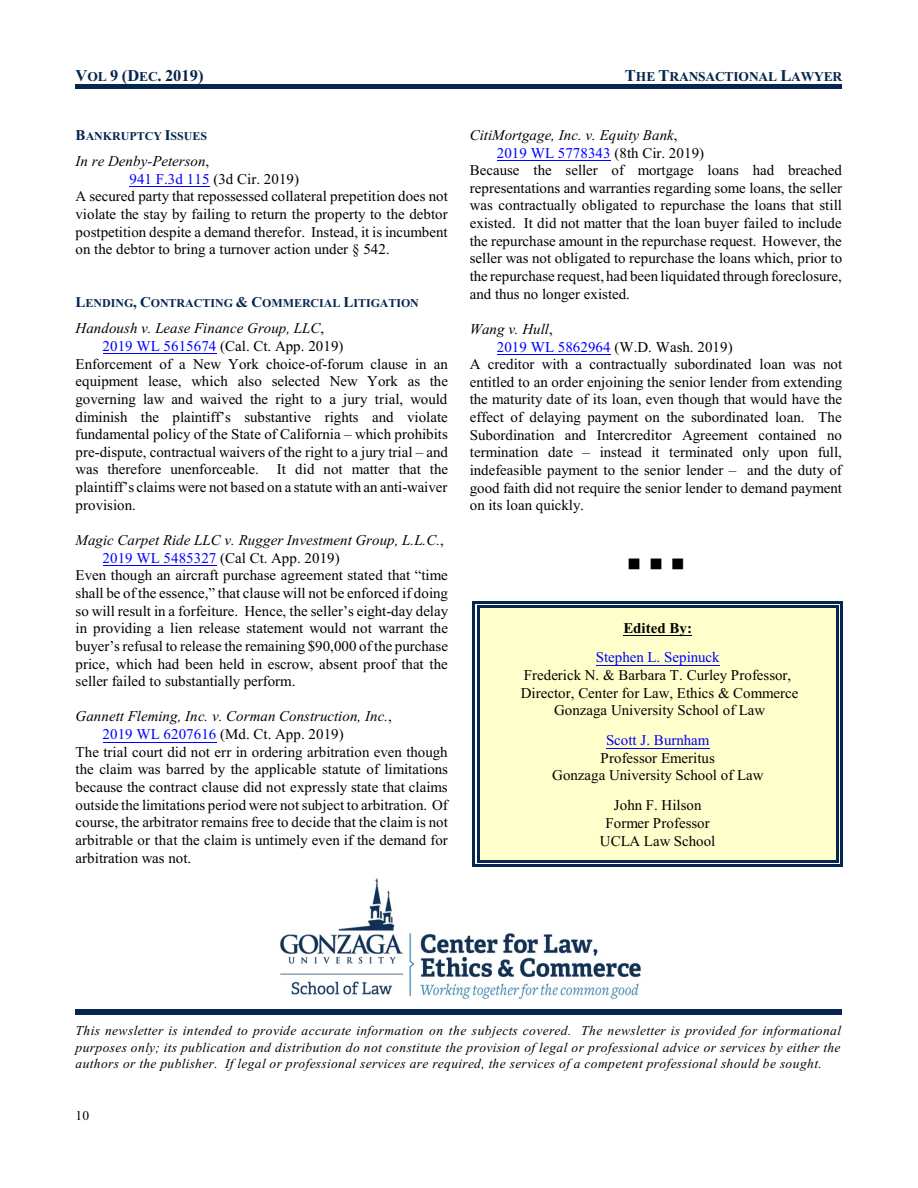
<style>
.page{position:relative;width:918px;height:1188px;background:#fff}
.page>*{position:absolute;margin:0;border:0;box-sizing:border-box;transform-origin:0 0}
.t1{font:700 16.5px "Times New Roman";color:#05264f}
.t2{font:15px/17.7px "Times New Roman";color:#000;text-align:center}
.t3{font:italic 15px "Times New Roman";color:#000}
.t4{font:15px "Times New Roman";color:#00f}
.t5{font:700 15px "Times New Roman";color:#000}
.t6{font:italic 13.5px/16.8px "Times New Roman";letter-spacing:.025em;color:#000;text-align:justify}
.t7{font:700 13.5px "Times New Roman";letter-spacing:-.015em;color:#05264f}
.t8{font:13.5px "Times New Roman";color:#000}
.t9{font:700 12px "Times New Roman";color:#05264f}
.s1{font-size:13.5px}
.s2{font-size:16.5px}
.s3{font-size:15px}
.s4{font-style:normal}
.s5{color:#00f}
.s6{color:#000}
</style>
<div class="page">
<hr style="left:76px;top:84px;width:766px;height:4px;background:#05264f">
<img style="left:280px;top:878px;width:361px;height:122px">
<hr style="left:130px;top:186px;width:80px;height:1px;background:#00f">
<hr style="left:103px;top:354px;width:114px;height:1px;background:#00f">
<hr style="left:103px;top:565px;width:114px;height:1px;background:#00f">
<hr style="left:103px;top:742px;width:114px;height:1px;background:#00f">
<hr style="left:497px;top:160px;width:114px;height:1px;background:#00f">
<hr style="left:497px;top:354px;width:114px;height:1px;background:#00f">
<div style="left:76px;top:1009px;width:766px;height:5px;background:#05264f"></div>
<div style="left:477px;top:606px;width:361px;height:256px;background:#ffc"></div>
<hr style="left:623px;top:635px;width:69px;height:1px;background:#000">
<hr style="left:596px;top:665px;width:124px;height:1px;background:#00f">
<hr style="left:606px;top:748px;width:103px;height:1px;background:#00f">
<hr style="left:477px;top:606px;width:3px;height:256px;background:#05264f">
<hr style="left:836px;top:606px;width:2px;height:256px;background:#05264f">
<hr style="left:477px;top:606px;width:361px;height:2px;background:#05264f">
<hr style="left:477px;top:860px;width:361px;height:2px;background:#05264f">
<hr style="left:472px;top:601px;width:3px;height:266px;background:#05264f">
<hr style="left:840px;top:601px;width:3px;height:266px;background:#05264f">
<hr style="left:472px;top:601px;width:371px;height:3px;background:#05264f">
<hr style="left:472px;top:864px;width:371px;height:3px;background:#05264f">
<p class="t1" style="left:76px;top:69px;width:129px">V<span class="s1">OL</span> 9 (D<span class="s1">EC</span>. 2019)</p>
<p class="t7" style="left:625px;top:72px;width:219px"><span class="s2">T</span>HE <span class="s2">T</span>RANSACTIONAL <span class="s2">L</span>AWYER</p>
<p class="t9" style="left:76px;top:132px;width:133px"><span class="s3">B</span>ANKRUPTCY <span class="s3">I</span>SSUES</p>
<p class="t3" style="left:76px;top:156px;width:135px">In re Denby-Peterson<span class="s4">,</span></p>
<p class="t2" style="left:130px;top:171px;width:171px"><span class="s5">941 F.3d 115</span> (3d Cir. 2019)</p>
<p class="t2" style="left:76px;top:189px;width:374px">A secured party that repossessed collateral prepetition does not</p>
<p class="t2" style="left:76px;top:207px;width:374px">violate the stay by failing to return the property to the debtor</p>
<p class="t2" style="left:76px;top:224px;width:374px">postpetition despite a demand therefor. Instead, it is incumbent</p>
<p class="t2" style="left:76px;top:242px;width:316px">on the debtor to bring a turnover action under § 542.</p>
<p class="t9" style="left:76px;top:299px;width:345px"><span class="s3">L</span>ENDING<span class="s3">, C</span>ONTRACTING <span class="s3">&amp; C</span>OMMERCIAL <span class="s3">L</span>ITIGATION</p>
<p class="t3" style="left:76px;top:323px;width:250px">Handoush v. Lease Finance Group, LLC<span class="s4">,</span></p>
<p class="t2" style="left:103px;top:339px;width:242px"><span class="s5">2019 WL 5615674</span> (Cal. Ct. App. 2019)</p>
<p class="t2" style="left:76px;top:356px;width:374px">Enforcement of a New York choice-of-forum clause in an</p>
<p class="t2" style="left:76px;top:374px;width:374px">equipment lease, which also selected New York as the</p>
<p class="t2" style="left:76px;top:391px;width:373px">governing law and waived the right to a jury trial, would</p>
<p class="t2" style="left:76px;top:409px;width:374px">diminish the plaintiff’s substantive rights and violate</p>
<p class="t2" style="left:76px;top:427px;width:374px">fundamental policy of the State of California – which prohibits</p>
<p class="t2" style="left:76px;top:444px;width:374px">pre-dispute, contractual waivers of the right to a jury trial – and</p>
<p class="t2" style="left:76px;top:462px;width:374px">was therefore unenforceable. It did not matter that the</p>
<p class="t2" style="left:76px;top:480px;width:373px">plaintiff’s claims were not based on a statute with an anti-waiver</p>
<p class="t2" style="left:76px;top:497px;width:62px">provision.</p>
<p class="t3" style="left:76px;top:535px;width:370px">Magic Carpet Ride LLC v. Rugger Investment Group, L.L.C.<span class="s4">,</span></p>
<p class="t2" style="left:103px;top:550px;width:239px"><span class="s5">2019 WL 5485327</span> (Cal Ct. App. 2019)</p>
<p class="t2" style="left:76px;top:568px;width:374px">Even though an aircraft purchase agreement stated that “time</p>
<p class="t2" style="left:76px;top:586px;width:374px">shall be of the essence,” that clause will not be enforced if doing</p>
<p class="t2" style="left:76px;top:603px;width:374px">so will result in a forfeiture. Hence, the seller’s eight-day delay</p>
<p class="t2" style="left:76px;top:621px;width:374px">in providing a lien release statement would not warrant the</p>
<p class="t2" style="left:76px;top:638px;width:374px">buyer’s refusal to release the remaining $90,000 ofthe purchase</p>
<p class="t2" style="left:76px;top:656px;width:374px">price, which had been held in escrow, absent proof that the</p>
<p class="t2" style="left:76px;top:674px;width:221px">seller failed to substantially perform.</p>
<p class="t3" style="left:76px;top:711px;width:318px">Gannett Fleming, Inc. v. Corman Construction, Inc.<span class="s4">,</span></p>
<p class="t2" style="left:103px;top:727px;width:243px"><span class="s5">2019 WL 6207616</span> (Md. Ct. App. 2019)</p>
<p class="t2" style="left:76px;top:744px;width:374px">The trial court did not err in ordering arbitration even though</p>
<p class="t2" style="left:76px;top:762px;width:374px">the claim was barred by the applicable statute of limitations</p>
<p class="t2" style="left:76px;top:780px;width:374px">because the contract clause did not expressly state that claims</p>
<p class="t2" style="left:76px;top:797px;width:374px">outside the limitations period were not subject to arbitration. Of</p>
<p class="t2" style="left:76px;top:815px;width:374px">course, the arbitrator remains free to decide that the claim is not</p>
<p class="t2" style="left:76px;top:832px;width:374px">arbitrable or that the claim is untimely even if the demand for</p>
<p class="t2" style="left:76px;top:850px;width:117px">arbitration was not.</p>
<p class="t3" style="left:470px;top:129px;width:209px">CitiMortgage, Inc. v. Equity Bank<span class="s4">,</span></p>
<p class="t4" style="left:497px;top:147px;width:209px">2019 WL 5778343 <span class="s6">(8th Cir. 2019)</span></p>
<p class="t2" style="left:470px;top:163px;width:374px">Because the seller of mortgage loans had breached</p>
<p class="t2" style="left:470px;top:180px;width:374px">representations and warranties regarding some loans, the seller</p>
<p class="t2" style="left:470px;top:198px;width:374px">was contractually obligated to repurchase the loans that still</p>
<p class="t2" style="left:470px;top:216px;width:373px">existed. It did not matter that the loan buyer failed to include</p>
<p class="t2" style="left:470px;top:233px;width:374px">the repurchase amount in the repurchase request. However, the</p>
<p class="t2" style="left:470px;top:251px;width:374px">seller was not obligated to repurchase the loans which, prior to</p>
<p class="t2" style="left:470px;top:269px;width:374px">the repurchase request, had been liquidated through foreclosure,</p>
<p class="t2" style="left:470px;top:286px;width:162px">and thus no longer existed.</p>
<p class="t3" style="left:470px;top:323px;width:84px">Wang v. Hull<span class="s4">,</span></p>
<p class="t2" style="left:497px;top:339px;width:237px"><span class="s5">2019 WL 5862964</span> (W.D. Wash. 2019)</p>
<p class="t2" style="left:470px;top:357px;width:374px">A creditor with a contractually subordinated loan was not</p>
<p class="t2" style="left:470px;top:374px;width:374px">entitled to an order enjoining the senior lender from extending</p>
<p class="t2" style="left:470px;top:392px;width:374px">the maturity date of its loan, even though that would have the</p>
<p class="t2" style="left:470px;top:410px;width:373px">effect of delaying payment on the subordinated loan. The</p>
<p class="t2" style="left:470px;top:427px;width:374px">Subordination and Intercreditor Agreement contained no</p>
<p class="t2" style="left:470px;top:445px;width:374px">termination date – instead it terminated only upon full,</p>
<p class="t2" style="left:470px;top:463px;width:374px">indefeasible payment to the senior lender – and the duty of</p>
<p class="t2" style="left:470px;top:480px;width:374px">good faith did not require the senior lender to demand payment</p>
<p class="t2" style="left:470px;top:498px;width:116px">on its loan quickly.</p>
<p class="t5" style="left:623px;top:623px;width:70px">Edited By:</p>
<p class="t4" style="left:596px;top:652px;width:125px">Stephen L. Sepinuck</p>
<p class="t2" style="left:521px;top:667px;width:279px">Frederick N. &amp; Barbara T. Curley Professor,<br>Director, Center for Law, Ethics &amp; Commerce<br>Gonzaga University School of Law</p>
<p class="t4" style="left:606px;top:735px;width:105px">Scott J. Burnham</p>
<p class="t2" style="left:552px;top:750px;width:213px">Professor Emeritus<br>Gonzaga University School of Law</p>
<p class="t2" style="left:600px;top:798px;width:117px">John F. Hilson<br>Former Professor<br>UCLA Law School</p>
<p class="t6" style="left:76px;top:1023px;width:767px">This newsletter is intended to provide accurate information on the subjects covered. The newsletter is provided for informational purposes only; its publication and distribution do not constitute the provision of legal or professional advice or services by either the authors or the publisher. If legal or professional services are required, the services of a competent professional should be sought.</p>
<p class="t8" style="left:76px;top:1111px;width:15px">10</p>
</div>
